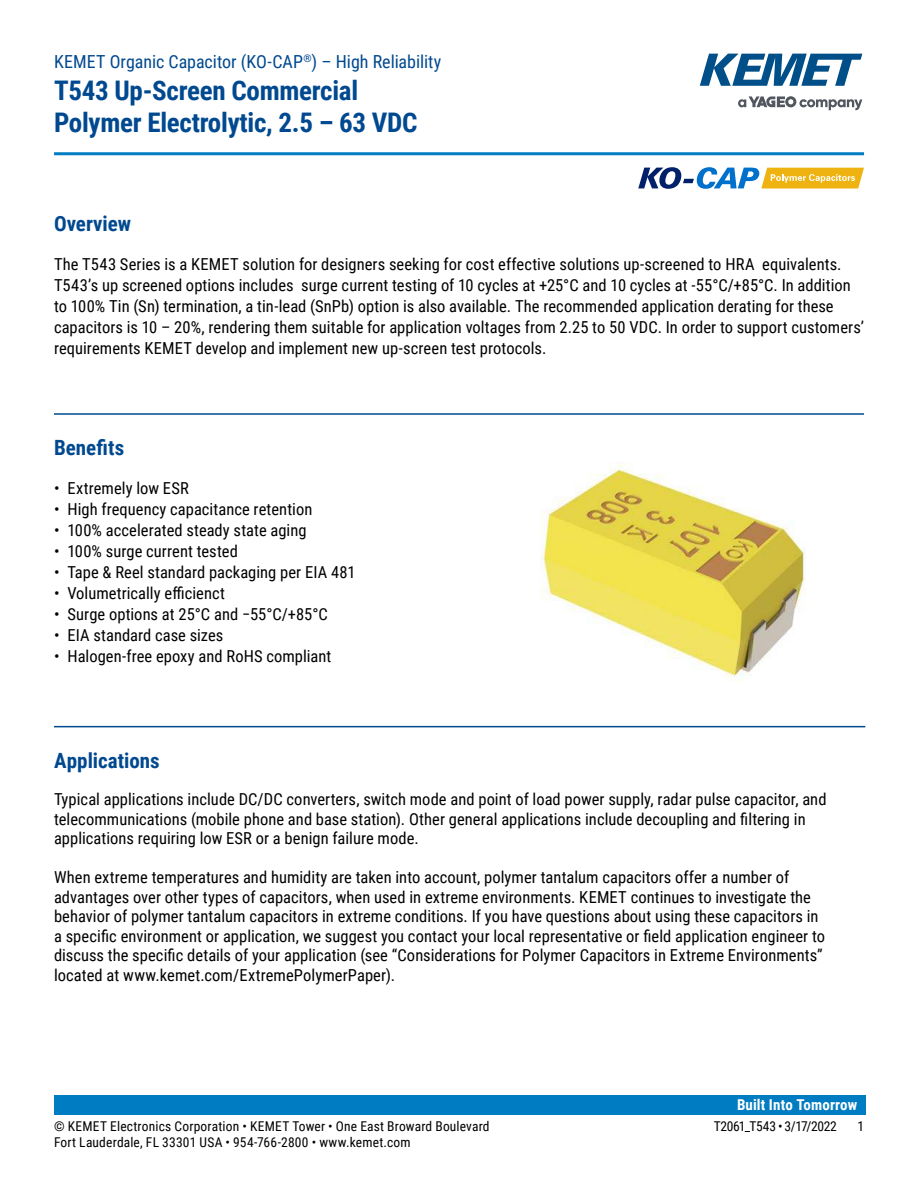
<style>
.page{position:relative;width:918px;height:1188px;background:#fff}
.page>*{position:absolute;margin:0;border:0;box-sizing:border-box;transform-origin:0 0}
.t1{font:700 27px/32.4px "Roboto Condensed";letter-spacing:-.01em;color:#004990}
.t2{font:700 21px "Roboto Condensed";color:#004990}
.t3{font:18px "Roboto Condensed";color:#004990}
.t4{font:16.5px/19.5px "Roboto Condensed";letter-spacing:.005em;color:#000}
.t5{font:700 15px "Roboto Condensed";letter-spacing:.01em;color:#fff}
.t6{font:13.5px "Roboto Condensed";letter-spacing:.015em;color:#000}
.t7{font:13.5px "Roboto Condensed";letter-spacing:-.025em;color:#000}
</style>
<div class="page">
<svg style="left:738px;top:96px;width:124px;height:14px"></svg>
<svg style="left:700px;top:54px;width:162px;height:32px"></svg>
<div style="left:54px;top:1095px;width:811px;height:20px;background:#007cc2"></div>
<hr style="left:54px;top:152px;width:810px;height:3px;background:#007cc2">
<hr style="left:54px;top:413px;width:810px;height:2px;background:#004990">
<hr style="left:54px;top:726px;width:811px;height:1px;background:#004990">
<img style="left:540px;top:464px;width:266px;height:218px">
<svg style="left:638px;top:167px;width:226px;height:22px"></svg>
<p class="t3" style="left:54px;top:53px;width:389px">KEMET Organic Capacitor (KO-CAP<sup>®</sup>) – High Reliability</p>
<h1 class="t1" style="left:54px;top:76px;width:365px">T543 Up-Screen Commercial<br>Polymer Electrolytic, 2.5 – 63 VDC</h1>
<p class="t2" style="left:54px;top:214px;width:79px">Overview</p>
<p class="t4" style="left:54px;top:255px;width:811px;line-height:21px">The T543 Series is a KEMET solution for designers seeking for cost effective solutions up-screened to HRA equivalents.<br>T543’s up screened options includes surge current testing of 10 cycles at +25°C and 10 cycles at -55°C/+85°C. In addition to 100% Tin (Sn) termination, a tin-lead (SnPb) option is also available. The recommended application derating for these capacitors is 10 – 20%, rendering them suitable for application voltages from 2.25 to 50 VDC. In order to support customers’ requirements KEMET develop and implement new up-screen test protocols.</p>
<p class="t2" style="left:54px;top:433px;width:72px">Bene昀椀ts</p>
<p class="t4" style="left:54px;top:480px;width:136px">• Extremely low ESR</p>
<p class="t4" style="left:54px;top:501px;width:260px">• High frequency capacitance retention</p>
<p class="t4" style="left:54px;top:522px;width:254px">• 100% accelerated steady state aging</p>
<p class="t4" style="left:54px;top:543px;width:185px">• 100% surge current tested</p>
<p class="t4" style="left:54px;top:564px;width:303px">• Tape &amp; Reel standard packaging per EIA 481</p>
<p class="t4" style="left:54px;top:583px;width:172px">• Volumetrically e昀케cienct</p>
<p class="t4" style="left:54px;top:604px;width:275px">• Surge options at 25°C and −55°C/+85°C</p>
<p class="t4" style="left:54px;top:627px;width:171px">• EIA standard case sizes</p>
<p class="t4" style="left:54px;top:648px;width:279px">• Halogen-free epoxy and RoHS compliant</p>
<p class="t2" style="left:54px;top:746px;width:107px">Applications</p>
<p class="t4" style="left:54px;top:791px;width:774px">Typical applications include DC/DC converters, switch mode and point of load power supply, radar pulse capacitor, and telecommunications (mobile phone and base station). Other general applications include decoupling and 昀椀ltering in applications requiring low ESR or a benign failure mode.</p>
<p class="t4" style="left:54px;top:869px;width:773px">When extreme temperatures and humidity are taken into account, polymer tantalum capacitors offer a number of advantages over other types of capacitors, when used in extreme environments. KEMET continues to investigate the behavior of polymer tantalum capacitors in extreme conditions. If you have questions about using these capacitors in a speci昀椀c environment or application, we suggest you contact your local representative or 昀椀eld application engineer to discuss the speci昀椀c details of your application (see “Considerations for Polymer Capacitors in Extreme Environments” located at www.kemet.com/ExtremePolymerPaper).</p>
<p class="t5" style="left:737px;top:1096px;width:122px">Built Into Tomorrow</p>
<p class="t6" style="left:54px;top:1120px;width:437px">© KEMET Electronics Corporation • KEMET Tower • One East Broward Boulevard</p>
<p class="t7" style="left:714px;top:1120px;width:125px">T2061_T543 • 3/17/2022</p>
<p class="t6" style="left:857px;top:1120px;width:8px">1</p>
<p class="t6" style="left:54px;top:1136px;width:358px">Fort Lauderdale, FL 33301 USA • 954-766-2800 • www.kemet.com</p>
</div>
